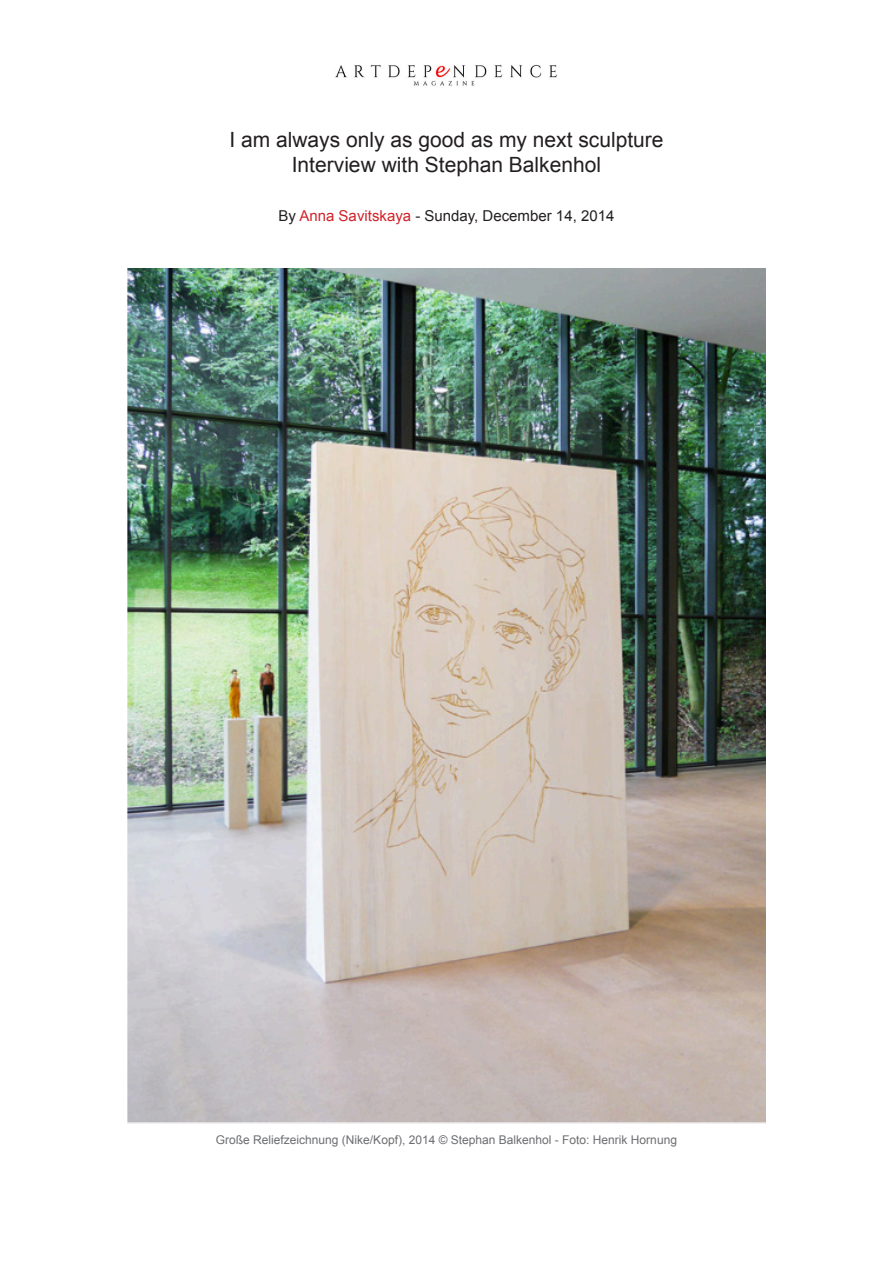
<style>
.page{position:relative;width:893px;height:1263px;background:#fff}
.page>*{position:absolute;margin:0;border:0;box-sizing:border-box;transform-origin:0 0}
.t1{font:21px "Arial";color:#231f20}
.t2{font:15px "Arial";color:#231f20}
.t3{font:12px "Arial";color:#6c6d70}
.s1{color:#d1232a}
</style>
<div class="page">
<img style="left:335px;top:64px;width:223px;height:22px">
<img style="left:128px;top:269px;width:637px;height:855px">
<p class="t1" style="left:229px;top:126px;width:436px">I am always only as good as my next sculpture</p>
<p class="t1" style="left:292px;top:151px;width:311px">Interview with Stephan Balkenhol</p>
<p class="t2" style="left:279px;top:206px;width:337px">By <span class="s1">Anna Savitskaya</span> - Sunday, December 14, 2014</p>
<p class="t3" style="left:216px;top:1132px;width:463px">Große Reliefzeichnung (Nike/Kopf), 2014 © Stephan Balkenhol - Foto: Henrik Hornung</p>
</div>
